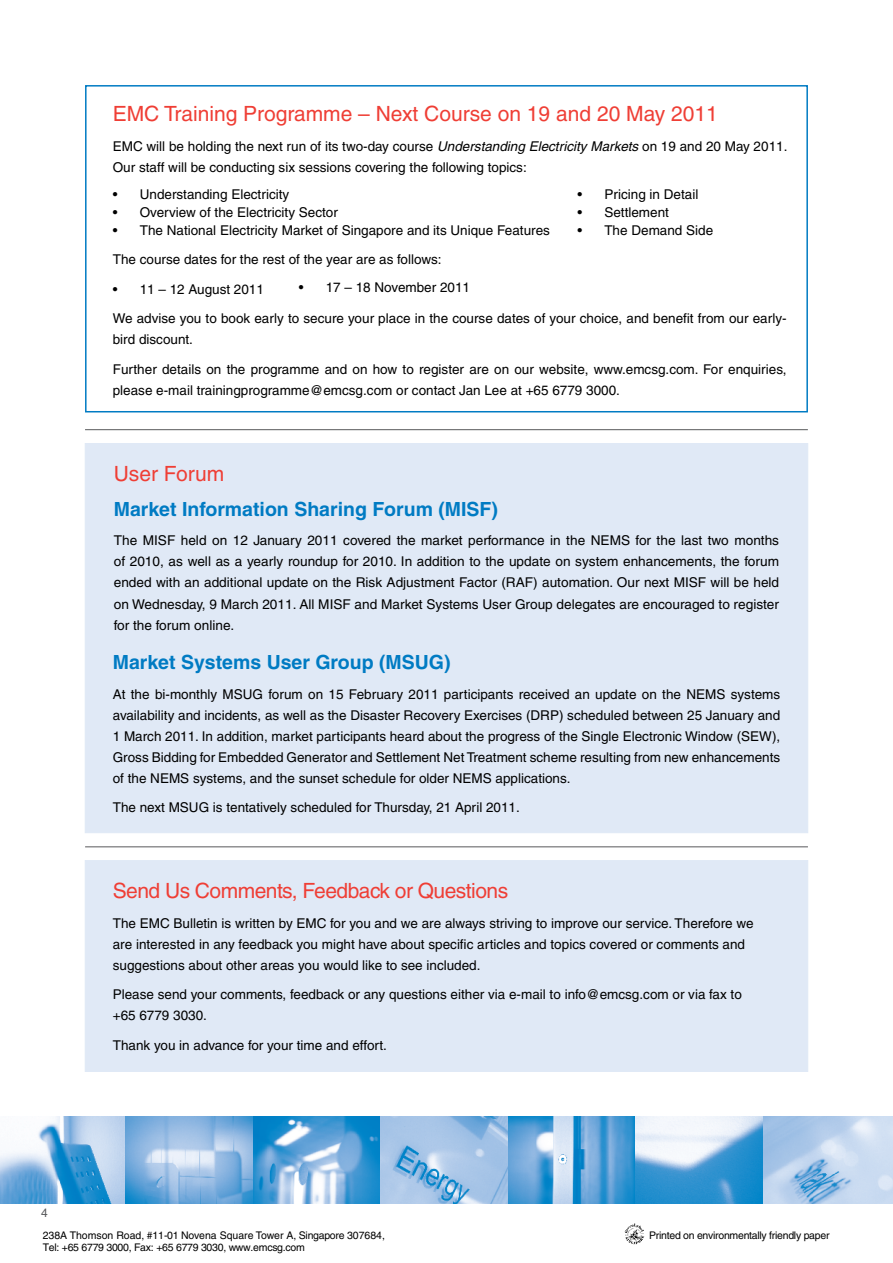
<style>
.page{position:relative;width:893px;height:1263px;background:#fff}
.page>*{position:absolute;margin:0;border:0;box-sizing:border-box;transform-origin:0 0}
.t1{font:21px "Helvetica";color:#ef3e35}
.t2{font:21px "Helvetica";letter-spacing:-.025em;color:#ef3e35}
.t3{font:700 19.5px "Helvetica";color:#007bc3}
.t4{font:13.5px/21px "Helvetica";color:#000}
.t5{font:12px "Helvetica";color:#58595b}
.t6{font:10.5px/12.6px "Helvetica";letter-spacing:-.025em;color:#000}
.s1{font-style:italic}
</style>
<div class="page">
<div style="left:85px;top:85px;width:723px;height:327px;border:2px solid #007bc3"></div>
<div style="left:85px;top:443px;width:723px;height:390px;background:#e0e9f6"></div>
<hr style="left:85px;top:846px;width:723px;height:1px;background:#58595b">
<hr style="left:85px;top:429px;width:723px;height:1px;background:#58595b">
<div style="left:85px;top:860px;width:723px;height:212px;background:#e0e9f6"></div>
<img style="left:635px;top:1116px;width:258px;height:87px">
<img style="left:507px;top:1116px;width:128px;height:87px">
<img style="left:380px;top:1116px;width:127px;height:87px">
<img style="left:252px;top:1116px;width:128px;height:87px">
<img style="left:125px;top:1116px;width:127px;height:87px">
<img style="left:0;top:1116px;width:125px;height:87px">
<img style="left:624px;top:1223px;width:21px;height:21px">
<h1 class="t1" style="left:113px;top:101px;width:606px">EMC Training Programme – Next Course on 19 and 20 May 2011</h1>
<p class="t4" style="left:113px;top:136px;width:676px">EMC will be holding the next run of its two-day course <span class="s1">Understanding Electricity Markets</span> on 19 and 20 May 2011.<br>Our staff will be conducting six sessions covering the following topics:</p>
<p class="t4" style="left:113px;top:183px;width:178px">• Understanding Electricity</p>
<p class="t4" style="left:113px;top:201px;width:227px">• Overview of the Electricity Sector</p>
<p class="t4" style="left:113px;top:215px;width:439px;line-height:29.5px">• The National Electricity Market of Singapore and its Unique Features<br>The course dates for the rest of the year are as follows:</p>
<p class="t4" style="left:113px;top:274px;width:675px;line-height:29.5px">• 11 – 12 August 2011<br>We advise you to book early to secure your place in the course dates of your choice, and benefit from our early-</p>
<p class="t4" style="left:113px;top:325px;width:675px;line-height:29.5px">bird discount.<br>Further details on the programme and on how to register are on our website, www.emcsg.com. For enquiries,</p>
<p class="t4" style="left:113px;top:379px;width:509px">please e-mail trainingprogramme@emcsg.com or contact Jan Lee at +65 6779 3000.</p>
<p class="t4" style="left:577px;top:183px;width:122px">• Pricing in Detail</p>
<p class="t4" style="left:577px;top:201px;width:93px">• Settlement</p>
<p class="t4" style="left:577px;top:219px;width:137px">• The Demand Side</p>
<p class="t4" style="left:299px;top:277px;width:173px">• 17 – 18 November 2011</p>
<h1 class="t1" style="left:114px;top:462px;width:112px">User Forum</h1>
<h2 class="t3" style="left:114px;top:497px;width:386px">Market Information Sharing Forum (MISF)</h2>
<p class="t4" style="left:114px;top:530px;width:667px;text-align:justify">The MISF held on 12 January 2011 covered the market performance in the NEMS for the last two months of 2010, as well as a yearly roundup for 2010. In addition to the update on system enhancements, the forum ended with an additional update on the Risk Adjustment Factor (RAF) automation. Our next MISF will be held on Wednesday, 9 March 2011. All MISF and Market Systems User Group delegates are encouraged to register for the forum online.</p>
<h2 class="t3" style="left:113px;top:650px;width:339px">Market Systems User Group (MSUG)</h2>
<p class="t4" style="left:113px;top:683px;width:669px;text-align:justify">At the bi-monthly MSUG forum on 15 February 2011 participants received an update on the NEMS systems availability and incidents, as well as the Disaster Recovery Exercises (DRP) scheduled between 25 January and 1 March 2011. In addition, market participants heard about the progress of the Single Electronic Window (SEW), Gross Bidding for Embedded Generator and Settlement Net Treatment scheme resulting from new enhancements of the NEMS systems, and the sunset schedule for older NEMS applications.</p>
<p class="t4" style="left:113px;top:797px;width:409px">The next MSUG is tentatively scheduled for Thursday, 21 April 2011.</p>
<p class="t5" style="left:41px;top:1206px;width:8px">4</p>
<h1 class="t2" style="left:113px;top:879px;width:397px">Send Us Comments, Feedback or Questions</h1>
<p class="t4" style="left:113px;top:913px;width:642px">The EMC Bulletin is written by EMC for you and we are always striving to improve our service. Therefore we are interested in any feedback you might have about specific articles and topics covered or comments and suggestions about other areas you would like to see included.</p>
<p class="t4" style="left:113px;top:984px;width:631px">Please send your comments, feedback or any questions either via e-mail to info@emcsg.com or via fax to +65 6779 3030.</p>
<p class="t4" style="left:113px;top:1035px;width:276px">Thank you in advance for your time and effort.</p>
<p class="t6" style="left:43px;top:1229px;width:344px">238A Thomson Road, #11-01 Novena Square Tower A, Singapore 307684,<br>Tel: +65 6779 3000, Fax: +65 6779 3030, www.emcsg.com</p>
<p class="t6" style="left:649px;top:1229px;width:182px">Printed on environmentally friendly paper</p>
</div>
